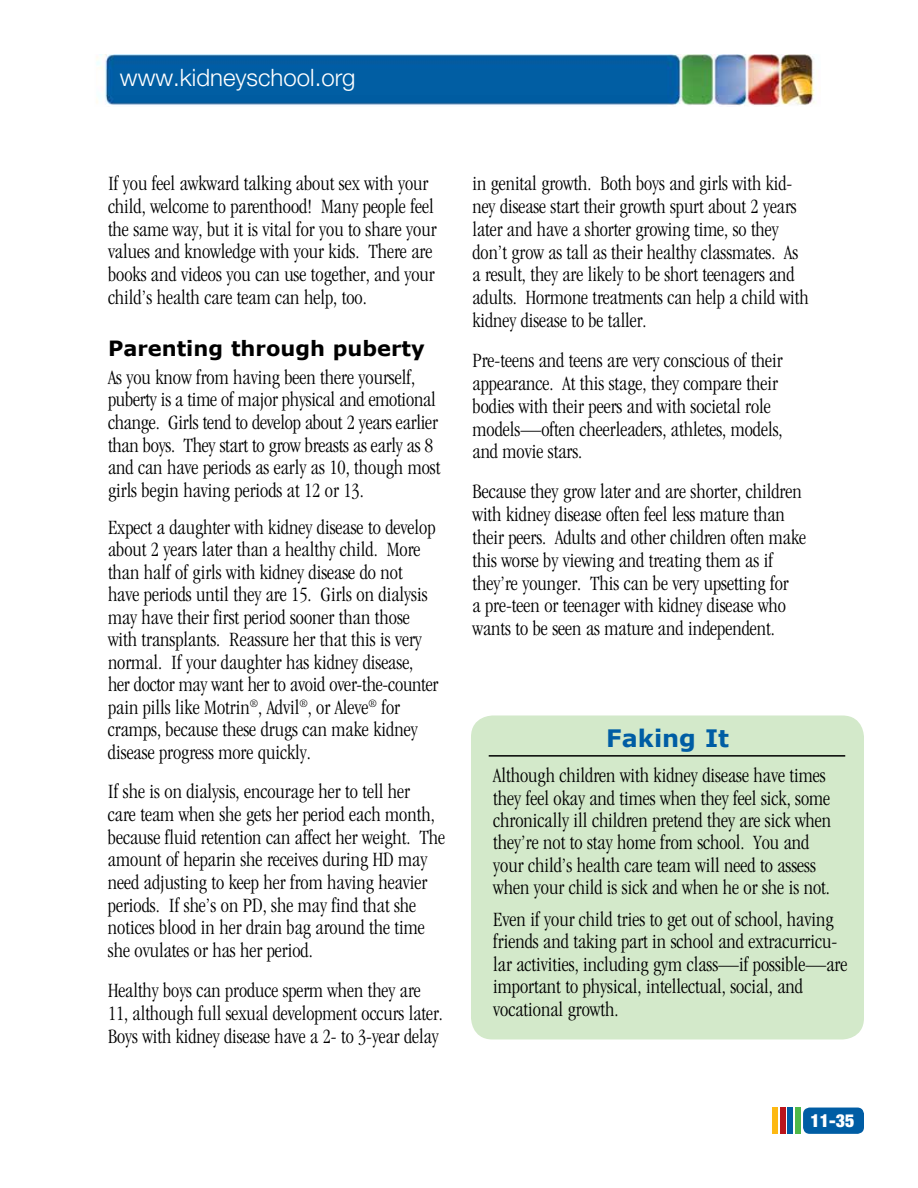
<style>
.page{position:relative;width:918px;height:1188px;background:#fff}
.page>*{position:absolute;margin:0;border:0;box-sizing:border-box;transform-origin:0 0}
.t1{font:300 24px "Helvetica Neue LT Std";color:#fff}
.t2{font:700 24px "Verdana";color:#005da4}
.t3{font:300 condensed 21px/22.5px "ITC Garamond Std";color:#000}
.t4{font:700 21px "Verdana";color:#000}
.t5{font:900 condensed 18px "Helvetica Neue LT Std";color:#fff}
</style>
<div class="page">
<div style="left:803px;top:1108px;width:61px;height:26px;background:#005da4;border-radius:7px"></div>
<div style="left:796px;top:1108px;width:5px;height:26px;background:#50b848"></div>
<div style="left:788px;top:1108px;width:5px;height:26px;background:#005da4"></div>
<div style="left:772px;top:1108px;width:6px;height:26px;background:#fdb913"></div>
<div style="left:780px;top:1108px;width:6px;height:26px;background:#ba141a"></div>
<img style="left:96px;top:54px;width:719px;height:52px">
<div style="left:471px;top:716px;width:393px;height:323px;background:#d3e9ca;border-radius:22px"></div>
<hr style="left:489px;top:755px;width:356px;height:2px;background:#000">
<p class="t1" style="left:120px;top:63px;width:237px">www.kidneyschool.org</p>
<p class="t3" style="left:108px;top:172px;width:330px">If you feel awkward talking about sex with your child, welcome to parenthood! Many people feel the same way, but it is vital for you to share your values and knowledge with your kids. There are books and videos you can use together, and your child’s health care team can help, too.</p>
<p class="t4" style="left:108px;top:334px;width:318px">Parenting through puberty</p>
<p class="t3" style="left:108px;top:366px;width:334px">As you know from having been there yourself, puberty is a time of major physical and emotional change. Girls tend to develop about 2 years earlier than boys. They start to grow breasts as early as 8 and can have periods as early as 10, though most girls begin having periods at 12 or 13.</p>
<p class="t3" style="left:108px;top:516px;width:332px">Expect a daughter with kidney disease to develop about 2 years later than a healthy child. More than half of girls with kidney disease do not have periods until they are 15. Girls on dialysis may have their first period sooner than those with transplants. Reassure her that this is very normal. If your daughter has kidney disease, her doctor may want her to avoid over-the-counter pain pills like Motrin<sup>®</sup>, Advil<sup>®</sup>, or Aleve<sup>®</sup> for cramps, because these drugs can make kidney disease progress more quickly.</p>
<p class="t3" style="left:108px;top:781px;width:339px">If she is on dialysis, encourage her to tell her<br>care team when she gets her period each month, because fluid retention can affect her weight. The amount of heparin she receives during HD may need adjusting to keep her from having heavier periods. If she’s on PD, she may find that she notices blood in her drain bag around the time she ovulates or has her period.</p>
<p class="t3" style="left:108px;top:979px;width:336px">Healthy boys can produce sperm when they are<br>11, although full sexual development occurs later.<br>Boys with kidney disease have a 2- to 3-year delay</p>
<p class="t3" style="left:472px;top:172px;width:338px">in genital growth. Both boys and girls with kid&shy;ney disease start their growth spurt about 2 years later and have a shorter growing time, so they don’t grow as tall as their healthy classmates. As a result, they are likely to be short teenagers and adults. Hormone treatments can help a child with kidney disease to be taller.</p>
<p class="t3" style="left:472px;top:349px;width:312px">Pre-teens and teens are very conscious of their appearance. At this stage, they compare their bodies with their peers and with societal role models—often cheerleaders, athletes, models, and movie stars.</p>
<p class="t3" style="left:472px;top:481px;width:335px">Because they grow later and are shorter, children with kidney disease often feel less mature than their peers. Adults and other children often make this worse by viewing and treating them as if they’re younger. This can be very upsetting for<br>a pre-teen or teenager with kidney disease who wants to be seen as mature and independent.</p>
<p class="t2" style="left:606px;top:723px;width:124px">Faking It</p>
<p class="t3" style="left:493px;top:764px;width:339px">Although children with kidney disease have times they feel okay and times when they feel sick, some chronically ill children pretend they are sick when they’re not to stay home from school. You and your child’s health care team will need to assess when your child is sick and when he or she is not.</p>
<p class="t3" style="left:493px;top:908px;width:356px">Even if your child tries to get out of school, having friends and taking part in school and extracurricu&shy;lar activities, including gym class—if possible—are important to physical, intellectual, social, and vocational growth.</p>
<p class="t5" style="left:810px;top:1110px;width:46px">11-35</p>
</div>
